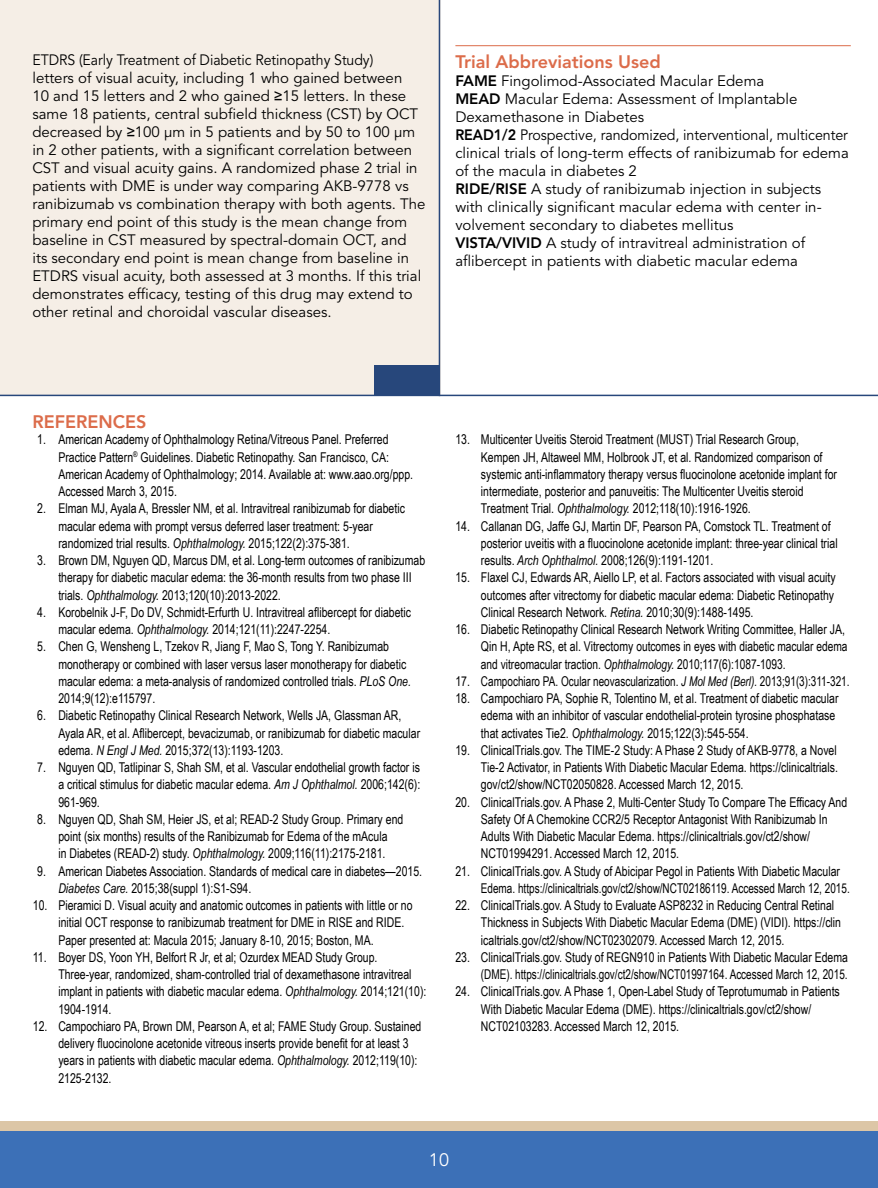
<style>
.page{position:relative;width:878px;height:1188px;background:#fff}
.page>*{position:absolute;margin:0;border:0;box-sizing:border-box;transform-origin:0 0}
.t1{font:800 18px "Avenir";color:#dc6c4a}
.t2{font:18px "Avenir";color:#fff}
.t3{font:15px/18px "Avenir";color:#000;scale:.94 1}
.t4{font:15px/18px "Avenir";color:#000}
.t5{font:13.5px/17.2px "Arial Narrow";color:#000;scale:.95 1}
.s1{font-family:"Arial"}
.s2{font-weight:800}
.s3{font-style:italic}
</style>
<div class="page">
<div style="left:0;top:1131px;width:878px;height:57px;background:#3c70b7"></div>
<div style="left:0;top:0;width:440px;height:395px;background:#f5eee6"></div>
<hr style="left:455px;top:45px;width:395px;height:1px;background:#dc6c4a">
<hr style="left:438px;top:0;width:2px;height:396px;background:#27477b">
<div style="left:374px;top:365px;width:65px;height:30px;background:#27477b"></div>
<hr style="left:0;top:395px;width:878px;height:1px;background:#27477b">
<div style="left:0;top:1121px;width:878px;height:10px;background:#dcc6a6"></div>
<p class="t3" style="left:32px;top:52px;width:419px">ETDRS (Early Treatment of Diabetic Retinopathy Study)<br>letters of visual acuity, including 1 who gained between<br>10 and 15 letters and 2 who gained <span class="s1">≥</span>15 letters. In these same 18 patients, central subfield thickness (CST) by OCT decreased by <span class="s1">≥</span>100 μm in 5 patients and by 50 to 100 μm in 2 other patients, with a significant correlation between CST and visual acuity gains. A randomized phase 2 trial in patients with DME is under way comparing AKB-9778 vs ranibizumab vs combination therapy with both agents. The primary end point of this study is the mean change from baseline in CST measured by spectral-domain OCT, and<br>its secondary end point is mean change from baseline in ETDRS visual acuity, both assessed at 3 months. If this trial demonstrates efficacy, testing of this drug may extend to other retinal and choroidal vascular diseases.</p>
<h1 class="t1" style="left:455px;top:51px;width:207px">Trial Abbreviations Used</h1>
<p class="t4" style="left:455px;top:72px;width:395px"><span class="s2">FAME</span> Fingolimod-Associated Macular Edema<br><span class="s2">MEAD</span> Macular Edema: Assessment of Implantable Dexamethasone in Diabetes<br><span class="s2">READ1/2</span> Prospective, randomized, interventional, multicenter clinical trials of long-term effects of ranibizumab for edema of the macula in diabetes 2<br><span class="s2">RIDE/RISE</span> A study of ranibizumab injection in subjects with clinically significant macular edema with center in&shy;volvement secondary to diabetes mellitus<br><span class="s2">VISTA/VIVID</span> A study of intravitreal administration of aflibercept in patients with diabetic macular edema</p>
<h1 class="t1" style="left:32px;top:412px;width:115px">REFERENCES</h1>
<p class="t5" style="left:58px;top:430px;width:375px;text-indent:-21px">1. American Academy of Ophthalmology Retina/Vitreous Panel. Preferred Practice Pattern<sup>®</sup> Guidelines. Diabetic Retinopathy. San Francisco, CA:<br>American Academy of Ophthalmology; 2014. Available at: www.aao.org/ppp.<br>Accessed March 3, 2015.</p>
<p class="t5" style="left:58px;top:499px;width:366px;text-indent:-21px">2. Elman MJ, Ayala A, Bressler NM, et al. Intravitreal ranibizumab for diabetic macular edema with prompt versus deferred laser treatment: 5-year randomized trial results. <span class="s3">Ophthalmology.</span> 2015;122(2):375-381.</p>
<p class="t5" style="left:58px;top:551px;width:387px;text-indent:-21px">3. Brown DM, Nguyen QD, Marcus DM, et al. Long-term outcomes of ranibizumab therapy for diabetic macular edema: the 36-month results from two phase III trials. <span class="s3">Ophthalmology.</span> 2013;120(10):2013-2022.</p>
<p class="t5" style="left:58px;top:603px;width:373px;text-indent:-21px">4. Korobelnik J-F, Do DV, Schmidt-Erfurth U. Intravitreal aflibercept for diabetic macular edema. <span class="s3">Ophthalmology.</span> 2014;121(11):2247-2254.</p>
<p class="t5" style="left:58px;top:637px;width:373px;text-indent:-21px">5. Chen G, Wensheng L, Tzekov R, Jiang F, Mao S, Tong Y. Ranibizumab monotherapy or combined with laser versus laser monotherapy for diabetic macular edema: a meta-analysis of randomized controlled trials. <span class="s3">PLoS One.<br></span>2014;9(12):e115797.</p>
<p class="t5" style="left:58px;top:706px;width:382px;text-indent:-21px">6. Diabetic Retinopathy Clinical Research Network, Wells JA, Glassman AR,<br>Ayala AR, et al. Aflibercept, bevacizumab, or ranibizumab for diabetic macular edema. <span class="s3">N Engl J Med.</span> 2015;372(13):1193-1203.</p>
<p class="t5" style="left:58px;top:758px;width:382px;text-align:justify;text-indent:-21px">7. Nguyen QD, Tatlipinar S, Shah SM, et al. Vascular endothelial growth factor is a critical stimulus for diabetic macular edema. <span class="s3">Am J Ophthalmol.</span> 2006;142(6):<br>961-969.</p>
<p class="t5" style="left:37px;top:810px;width:387px;text-align:center">8. Nguyen QD, Shah SM, Heier JS, et al; READ-2 Study Group. Primary end point (six months) results of the Ranibizumab for Edema of the mAcula<br>in Diabetes (READ-2) study. <span class="s3">Ophthalmology.</span> 2009;116(11):2175-2181.</p>
<p class="t5" style="left:58px;top:862px;width:384px;text-indent:-21px">9. American Diabetes Association. Standards of medical care in diabetes—2015.<br><span class="s3">Diabetes Care.</span> 2015;38(suppl 1):S1-S94.</p>
<p class="t5" style="left:58px;top:896px;width:374px;text-indent:-25px">10. Pieramici D. Visual acuity and anatomic outcomes in patients with little or no initial OCT response to ranibizumab treatment for DME in RISE and RIDE.<br>Paper presented at: Macula 2015; January 8-10, 2015; Boston, MA.</p>
<p class="t5" style="left:58px;top:948px;width:389px;text-indent:-25px">11. Boyer DS, Yoon YH, Belfort R Jr, et al; Ozurdex MEAD Study Group.<br>Three-year, randomized, sham-controlled trial of dexamethasone intravitreal implant in patients with diabetic macular edema. <span class="s3">Ophthalmology.</span> 2014;121(10):<br>1904-1914.</p>
<p class="t5" style="left:58px;top:1017px;width:383px;text-indent:-25px">12. Campochiaro PA, Brown DM, Pearson A, et al; FAME Study Group. Sustained delivery fluocinolone acetonide vitreous inserts provide benefit for at least 3 years in patients with diabetic macular edema. <span class="s3">Ophthalmology.</span> 2012;119(10):<br>2125-2132.</p>
<p class="t5" style="left:481px;top:431px;width:376px;text-indent:-25px">13. Multicenter Uveitis Steroid Treatment (MUST) Trial Research Group, Kempen JH, Altaweel MM, Holbrook JT, et al. Randomized comparison of systemic anti-inflammatory therapy versus fluocinolone acetonide implant for intermediate, posterior and panuveitis: The Multicenter Uveitis steroid Treatment Trial. <span class="s3">Ophthalmology.</span> 2012;118(10):1916-1926.</p>
<p class="t5" style="left:481px;top:517px;width:377px;text-indent:-25px">14. Callanan DG, Jaffe GJ, Martin DF, Pearson PA, Comstock TL. Treatment of posterior uveitis with a fluocinolone acetonide implant: three-year clinical trial results. <span class="s3">Arch Ophthalmol.</span> 2008;126(9):1191-1201.</p>
<p class="t5" style="left:481px;top:569px;width:375px;text-align:justify;text-indent:-25px">15. Flaxel CJ, Edwards AR, Aiello LP, et al. Factors associated with visual acuity outcomes after vitrectomy for diabetic macular edema: Diabetic Retinopathy Clinical Research Network. <span class="s3">Retina.</span> 2010;30(9):1488-1495.</p>
<p class="t5" style="left:481px;top:620px;width:387px;text-indent:-25px">16. Diabetic Retinopathy Clinical Research Network Writing Committee, Haller JA,<br>Qin H, Apte RS, et al. Vitrectomy outcomes in eyes with diabetic macular edema and vitreomacular traction. <span class="s3">Ophthalmology.</span> 2010;117(6):1087-1093.</p>
<p class="t5" style="left:455px;top:672px;width:416px">17. Campochiaro PA. Ocular neovascularization. <span class="s3">J Mol Med (Berl).</span> 2013;91(3):311-321.</p>
<p class="t5" style="left:481px;top:689px;width:378px;text-indent:-25px">18. Campochiaro PA, Sophie R, Tolentino M, et al. Treatment of diabetic macular edema with an inhibitor of vascular endothelial-protein tyrosine phosphatase that activates Tie2. <span class="s3">Ophthalmology.</span> 2015;122(3):545-554.</p>
<p class="t5" style="left:481px;top:741px;width:377px;text-align:justify;text-indent:-25px">19. ClinicalTrials.gov. The TIME-2 Study: A Phase 2 Study of AKB-9778, a Novel Tie-2 Activator, in Patients With Diabetic Macular Edema. https://clinicaltrials. gov/ct2/show/NCT02050828. Accessed March 12, 2015.</p>
<p class="t5" style="left:481px;top:793px;width:387px;text-indent:-25px">20. ClinicalTrials.gov. A Phase 2, Multi-Center Study To Compare The Efficacy And Safety Of A Chemokine CCR2/5 Receptor Antagonist With Ranibizumab In Adults With Diabetic Macular Edema. https://clinicaltrials.gov/ct2/show/ NCT01994291. Accessed March 12, 2015.</p>
<p class="t5" style="left:481px;top:862px;width:390px;text-indent:-26px">21. ClinicalTrials.gov. A Study of Abicipar Pegol in Patients With Diabetic Macular<br>Edema. https://clinicaltrials.gov/ct2/show/NCT02186119. Accessed March 12, 2015.</p>
<p class="t5" style="left:481px;top:896px;width:380px;text-indent:-25px">22. ClinicalTrials.gov. A Study to Evaluate ASP8232 in Reducing Central Retinal<br>Thickness in Subjects With Diabetic Macular Edema (DME) (VIDI). https://clin icaltrials.gov/ct2/show/NCT02302079. Accessed March 12, 2015.</p>
<p class="t5" style="left:455px;top:948px;width:415px;text-align:right">23. ClinicalTrials.gov. Study of REGN910 in Patients With Diabetic Macular Edema (DME). https://clinicaltrials.gov/ct2/show/NCT01997164. Accessed March 12, 2015.</p>
<p class="t5" style="left:481px;top:982px;width:379px;text-indent:-25px">24. ClinicalTrials.gov. A Phase 1, Open-Label Study of Teprotumumab in Patients<br>With Diabetic Macular Edema (DME). https://clinicaltrials.gov/ct2/show/<br>NCT02103283. Accessed March 12, 2015.</p>
<h1 class="t2" style="left:429px;top:1149px;width:22px">10</h1>
</div>
